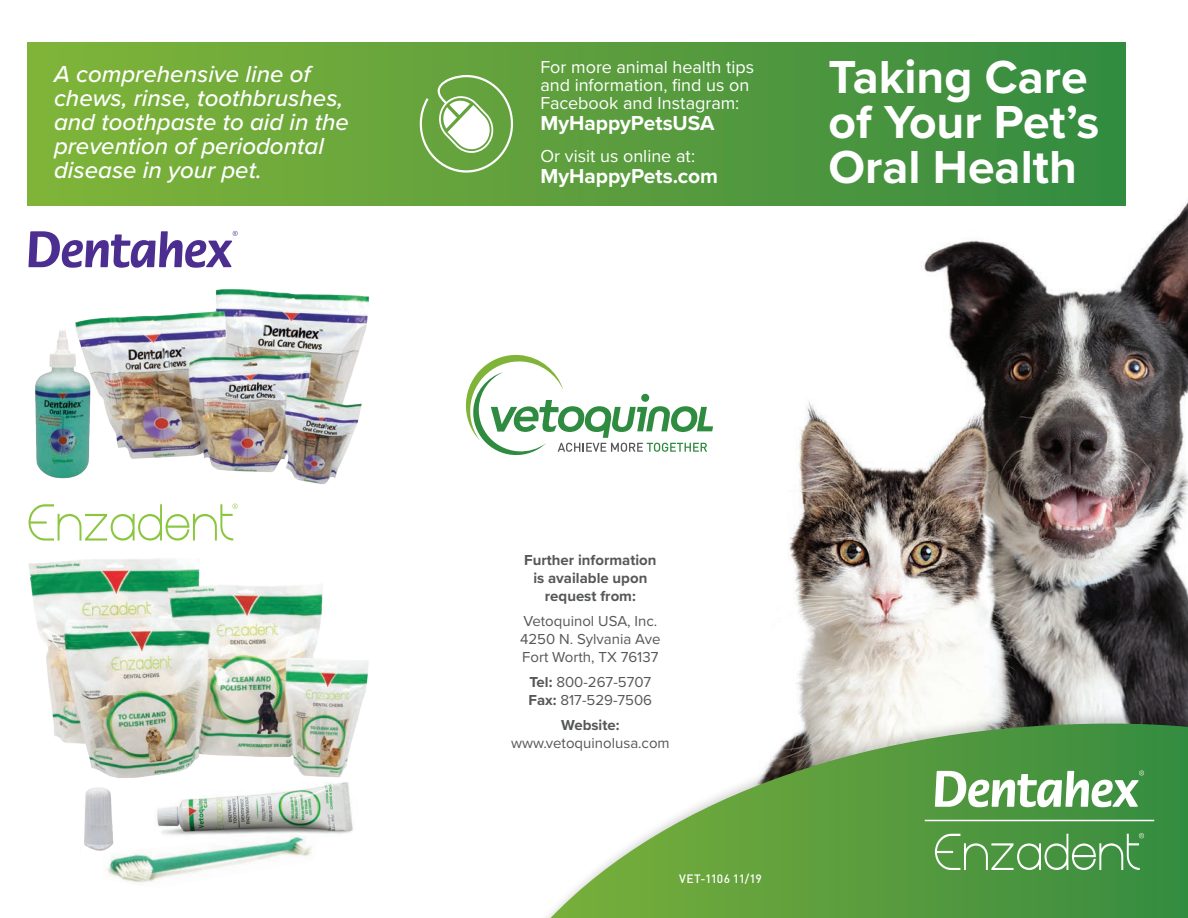
<style>
.page{position:relative;width:1188px;height:918px;background:#fff}
.page>*{position:absolute;margin:0;border:0;box-sizing:border-box;transform-origin:0 0}
.t1{font:700 48px/45px "Proxima Nova";color:#fff}
.t2{font:italic 500 24px/24px "Proxima Nova";color:#fff}
.t3{font:700 21px "Proxima Nova";color:#fff}
.t4{font:18px/18px "Proxima Nova";color:#fff}
.t5{font:15px/18px "Proxima Nova";color:#555759}
.t6{font:700 15px/18px "Proxima Nova";color:#555759;text-align:center}
.t7{font:500 12px "DINOT";letter-spacing:-.015em;color:#fff}
.s1{font-weight:700}
</style>
<div class="page">
<img style="left:749px;top:187px;width:439px;height:522px">
<img style="left:75px;top:289px;width:295px;height:195px">
<img style="left:157px;top:801px;width:196px;height:33px">
<div style="left:466px;top:709px;width:722px;height:209px;background:#231f20;opacity:.2"></div>
<svg style="left:551px;top:724px;width:637px;height:194px"></svg>
<div style="left:27px;top:42px;width:1098px;height:163px;background:linear-gradient(to right,#82b439,#368a41)"></div>
<img style="left:35px;top:327px;width:58px;height:155px">
<img style="left:28px;top:558px;width:340px;height:243px">
<img style="left:107px;top:834px;width:205px;height:49px">
<svg style="left:465px;top:355px;width:248px;height:100px"></svg>
<svg style="left:420px;top:75px;width:93px;height:98px"></svg>
<svg style="left:935px;top:770px;width:209px;height:37px"></svg>
<svg style="left:935px;top:833px;width:209px;height:37px;background:#66a660"></svg>
<hr style="left:925px;top:820px;width:229px;height:1px;background:#fff">
<svg style="left:29px;top:231px;width:209px;height:37px"></svg>
<svg style="left:29px;top:504px;width:209px;height:37px"></svg>
<img style="left:81px;top:780px;width:38px;height:78px">
<p class="t2" style="left:54px;top:61px;width:297px">A comprehensive line of chews, rinse, toothbrushes, and toothpaste to aid in the prevention of periodontal disease in your pet.</p>
<p class="t4" style="left:540px;top:57px;width:215px">For more animal health tips and information, find us on<br>Facebook and Instagram:</p>
<p class="t3" style="left:540px;top:107px;width:176px">MyHappyPetsUSA</p>
<p class="t4" style="left:540px;top:146px;width:156px">Or visit us online at:</p>
<p class="t3" style="left:540px;top:160px;width:179px">MyHappyPets.com</p>
<h1 class="t1" style="left:828px;top:54px;width:273px">Taking Care of Your Pet’s<br>Oral Health</h1>
<p class="t6" style="left:524px;top:551px;width:134px">Further information is available upon request from:</p>
<p class="t5" style="left:520px;top:611px;width:142px">Vetoquinol USA, Inc.<br>4250 N. Sylvania Ave<br>Fort Worth, TX 76137</p>
<p class="t5" style="left:529px;top:672px;width:125px"><span class="s1">Tel:</span> 800-267-5707<br><span class="s1">Fax:</span> 817-529-7506</p>
<p class="t6" style="left:561px;top:715px;width:60px">Website:</p>
<p class="t5" style="left:511px;top:733px;width:160px">www.vetoquinolusa.com</p>
<p class="t7" style="left:679px;top:871px;width:84px">VET-1106 11/19</p>
</div>
